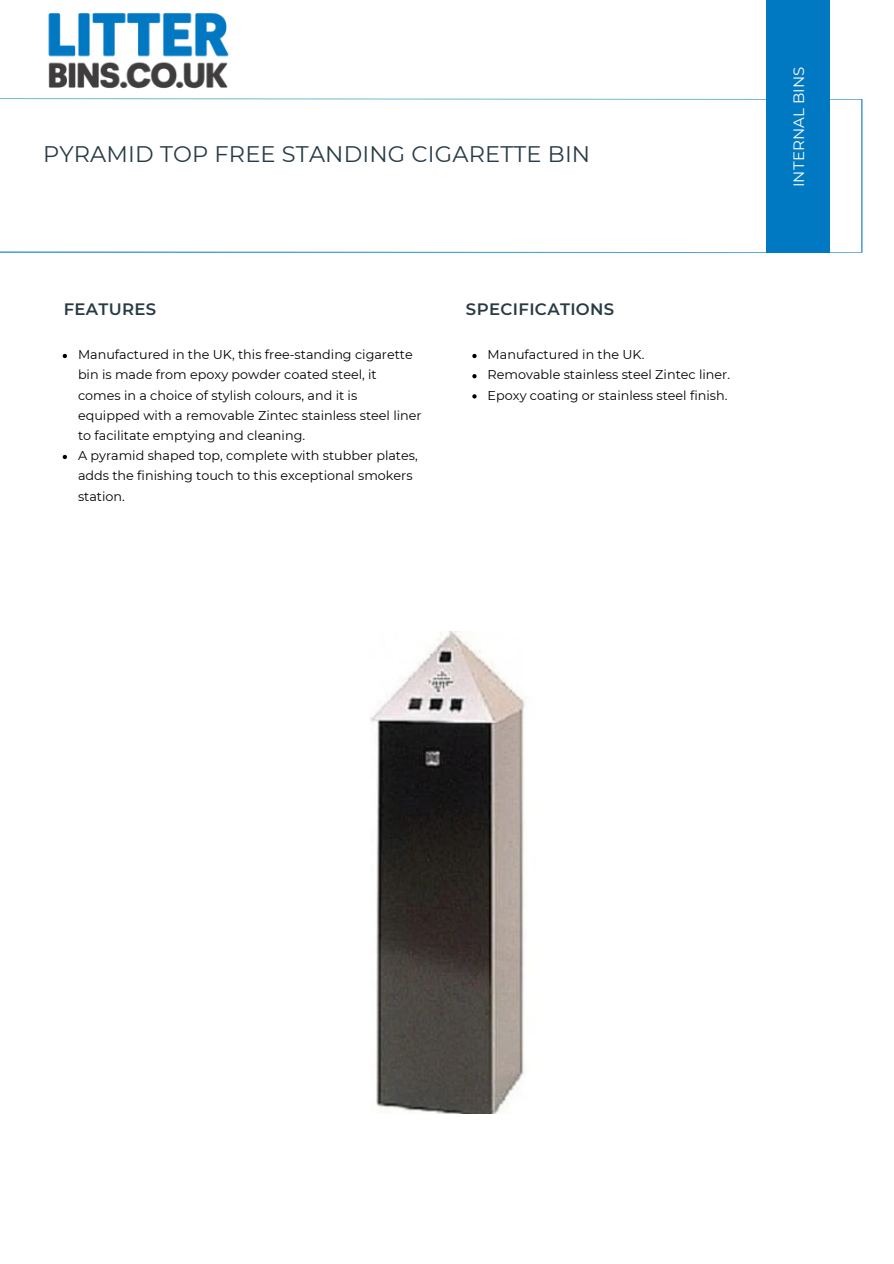
<style>
.page{position:relative;width:894px;height:1264px;background:#fff}
.page>*{position:absolute;margin:0;border:0;box-sizing:border-box;transform-origin:0 0}
.t1{font:22.5px "Montserrat";letter-spacing:.005em;color:#283b45}
.t2{font:600 16.5px "Montserrat";letter-spacing:.02em;color:#283b45}
.t3{font:15px "Montserrat";letter-spacing:.01em;color:#fff}
.t4{font:12.75px/20.2px "Montserrat";color:#000}
</style>
<div class="page">
<svg style="left:0;top:98px;width:862px;height:155px"></svg>
<div style="left:765px;top:0;width:64px;height:252px;background:#0078c2"></div>
<img style="left:48px;top:13px;width:181px;height:76px">
<img style="left:370px;top:631px;width:157px;height:482px">
<svg style="left:63px;top:354px;width:4px;height:4px"></svg>
<svg style="left:63px;top:455px;width:4px;height:4px"></svg>
<svg style="left:472px;top:354px;width:4px;height:4px"></svg>
<svg style="left:472px;top:374px;width:4px;height:4px"></svg>
<svg style="left:472px;top:394px;width:4px;height:4px"></svg>
<p class="t1" style="left:43px;top:140px;width:548px">PYRAMID TOP FREE STANDING CIGARETTE BIN</p>
<h3 class="t2" style="left:64px;top:299px;width:94px">FEATURES</h3>
<h2 class="t2" style="left:466px;top:299px;width:150px">SPECIFICATIONS</h2>
<h2 class="t4" style="left:78px;top:344px;width:345px">Manufactured in the UK, this free-standing cigarette bin is made from epoxy powder coated steel, it comes in a choice of stylish colours, and it is equipped with a removable Zintec stainless steel liner to facilitate emptying and cleaning.</h2>
<p class="t4" style="left:78px;top:445px;width:341px">A pyramid shaped top, complete with stubber plates, adds the finishing touch to this exceptional smokers station.</p>
<p class="t4" style="left:487px;top:344px;width:158px">Manufactured in the UK.</p>
<p class="t4" style="left:487px;top:365px;width:244px">Removable stainless steel Zintec liner.</p>
<p class="t4" style="left:487px;top:385px;width:241px">Epoxy coating or stainless steel finish.</p>
<p class="t3" style="left:789px;top:187px;width:124px;rotate:-90deg">WHEELED BINS</p>
<p class="t3" style="left:789px;top:187px;width:122px;rotate:-90deg">INTERNAL BINS</p>
</div>
